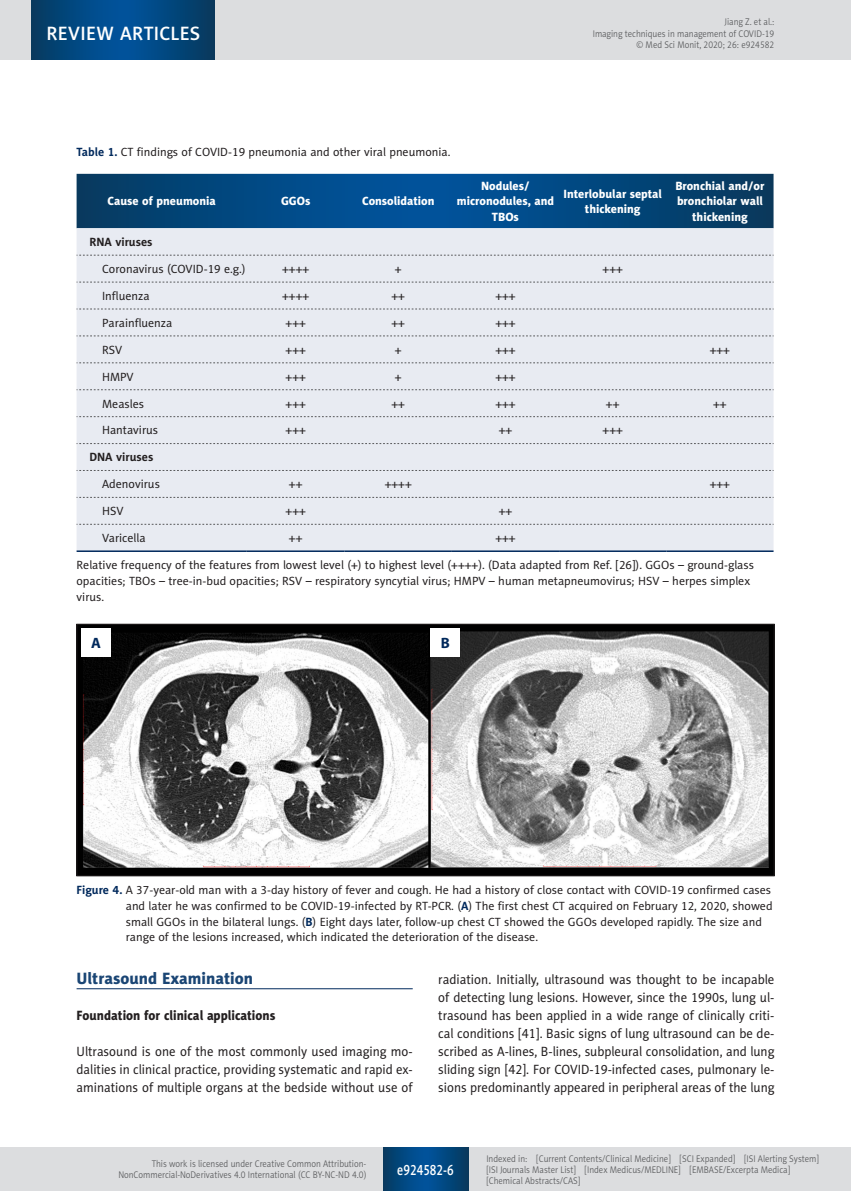
<style>
.page{position:relative;width:851px;height:1191px;background:#fff}
.page>*{position:absolute;margin:0;border:0;box-sizing:border-box;transform-origin:0 0}
.t1{font:19.5px "Naomi Sans EFN Medium";letter-spacing:.015em;color:#fff}
.MSM_Headline_1{font:16.5px "Naomi Sans EFN Heavy";color:#1a4574}
.t2{font:15px "Naomi Sans EFN Medium";color:#fff;scale:.8 1}
.t3{font:700 15px "Myriad Pro";color:#00295c}
.MSM_Body{font:13.5px/18px "Naomi Sans EFN";color:#231f20;text-align:justify;scale:.95 1}
.MSM_Headline_2{font:13.5px "Naomi Sans EFN Heavy";color:#231f20;scale:.95 1}
.MSM_Rycina_tytul{font:12px/15.8px "Naomi Sans EFN";color:#231f20}
.MSM_Table_podpis_dol{font:12px/15.8px "Naomi Sans EFN";color:#231f20}
.MSM_Tabela_zawartosc{font:12px "Naomi Sans EFN";color:#231f20}
.MSM_Tabela_Head{font:12px/15.8px "Naomi Sans EFN Heavy";color:#fff;text-align:center}
.MSM_Tabela_tytul{font:12px "Naomi Sans EFN";color:#231f20}
.MSM_Tabela_zawartosc-2{font:700 12px "Naomi Sans EFN";color:#231f20}
.t4{font:9.75px/11.2px "Naomi Sans EFN Light";color:#57585a;text-align:right;scale:.9 1}
.s1{font-weight:700;color:#00295c}
</style>
<div class="page">
<hr style="left:77px;top:988px;width:335px;height:1px;background:#00295c">
<svg style="left:77px;top:174px;width:696px;height:54px;background:#02477f"></svg>
<div style="left:77px;top:228px;width:696px;height:322px;background:#e8ebf2"></div>
<svg style="left:77px;top:255px;width:696px;height:1px"></svg>
<svg style="left:77px;top:282px;width:696px;height:1px"></svg>
<svg style="left:77px;top:309px;width:696px;height:1px"></svg>
<svg style="left:77px;top:336px;width:696px;height:1px"></svg>
<svg style="left:77px;top:362px;width:696px;height:1px"></svg>
<svg style="left:77px;top:389px;width:696px;height:1px"></svg>
<svg style="left:77px;top:416px;width:696px;height:1px"></svg>
<svg style="left:77px;top:443px;width:696px;height:1px"></svg>
<svg style="left:77px;top:470px;width:696px;height:1px"></svg>
<svg style="left:77px;top:497px;width:696px;height:1px"></svg>
<svg style="left:77px;top:524px;width:696px;height:1px"></svg>
<hr style="left:77px;top:550px;width:170px;height:2px;background:#00295c">
<hr style="left:247px;top:550px;width:97px;height:2px;background:#00295c">
<hr style="left:344px;top:550px;width:108px;height:2px;background:#00295c">
<hr style="left:452px;top:550px;width:107px;height:2px;background:#00295c">
<hr style="left:559px;top:550px;width:107px;height:2px;background:#00295c">
<hr style="left:666px;top:550px;width:107px;height:2px;background:#00295c">
<img style="left:79px;top:626px;width:693px;height:248px">
<div style="left:77px;top:624px;width:697px;height:252px;border:1px solid #231f20"></div>
<div style="left:81px;top:628px;width:30px;height:28px;background:#fff"></div>
<div style="left:430px;top:628px;width:30px;height:28px;background:#fff"></div>
<div style="left:0;top:1148px;width:850px;height:43px;background:#dcdddf"></div>
<svg style="left:383px;top:1147px;width:85px;height:43px;background:#02477e"></svg>
<div style="left:0;top:0;width:850px;height:60px;background:#dcdddf"></div>
<hr style="left:850px;top:0;width:1px;height:60px;background:#dcdddf">
<svg style="left:32px;top:0;width:183px;height:60px;background:#02477e"></svg>
<h1 class="t1" style="left:46px;top:22px;width:155px">REVIEW ARTICLES</h1>
<p class="MSM_Tabela_tytul" style="left:77px;top:145px;width:375px"><span class="s1">Table 1.</span> CT findings of COVID-19 pneumonia and other viral pneumonia.</p>
<p class="t4" style="left:592px;top:16px;width:203px">Jiang Z. et al.:<br>Imaging techniques in management of COVID-19 © Med Sci Monit, 2020; 26: e924582</p>
<p class="MSM_Tabela_Head" style="left:107px;top:193px;width:110px">Cause of pneumonia</p>
<p class="MSM_Tabela_Head" style="left:281px;top:193px;width:31px">GGOs</p>
<p class="MSM_Tabela_Head" style="left:362px;top:193px;width:74px">Consolidation</p>
<p class="MSM_Tabela_Head" style="left:457px;top:177px;width:99px">Nodules/ micronodules, and<br>TBOs</p>
<p class="MSM_Tabela_Head" style="left:563px;top:185px;width:100px">Interlobular septal thickening</p>
<p class="MSM_Tabela_Head" style="left:675px;top:177px;width:90px">Bronchial and/or bronchiolar wall thickening</p>
<p class="MSM_Tabela_zawartosc-2" style="left:89px;top:235px;width:65px">RNA viruses</p>
<p class="MSM_Tabela_zawartosc" style="left:102px;top:262px;width:145px">Coronavirus (COVID-19 e.g.)</p>
<p class="MSM_Tabela_zawartosc" style="left:282px;top:262px;width:29px">++++</p>
<p class="MSM_Tabela_zawartosc" style="left:395px;top:262px;width:8px">+</p>
<p class="MSM_Tabela_zawartosc" style="left:602px;top:262px;width:22px">+++</p>
<p class="MSM_Tabela_zawartosc" style="left:102px;top:289px;width:49px">Influenza</p>
<p class="MSM_Tabela_zawartosc" style="left:282px;top:289px;width:29px">++++</p>
<p class="MSM_Tabela_zawartosc" style="left:391px;top:289px;width:15px">++</p>
<p class="MSM_Tabela_zawartosc" style="left:495px;top:289px;width:22px">+++</p>
<p class="MSM_Tabela_zawartosc" style="left:102px;top:316px;width:72px">Parainfluenza</p>
<p class="MSM_Tabela_zawartosc" style="left:285px;top:316px;width:22px">+++</p>
<p class="MSM_Tabela_zawartosc" style="left:391px;top:316px;width:15px">++</p>
<p class="MSM_Tabela_zawartosc" style="left:495px;top:316px;width:22px">+++</p>
<p class="MSM_Tabela_zawartosc" style="left:102px;top:343px;width:22px">RSV</p>
<p class="MSM_Tabela_zawartosc" style="left:285px;top:343px;width:22px">+++</p>
<p class="MSM_Tabela_zawartosc" style="left:395px;top:343px;width:8px">+</p>
<p class="MSM_Tabela_zawartosc" style="left:495px;top:343px;width:22px">+++</p>
<p class="MSM_Tabela_zawartosc" style="left:709px;top:343px;width:22px">+++</p>
<p class="MSM_Tabela_zawartosc" style="left:102px;top:370px;width:33px">HMPV</p>
<p class="MSM_Tabela_zawartosc" style="left:285px;top:370px;width:22px">+++</p>
<p class="MSM_Tabela_zawartosc" style="left:395px;top:370px;width:8px">+</p>
<p class="MSM_Tabela_zawartosc" style="left:495px;top:370px;width:22px">+++</p>
<p class="MSM_Tabela_zawartosc" style="left:102px;top:396px;width:43px">Measles</p>
<p class="MSM_Tabela_zawartosc" style="left:285px;top:396px;width:22px">+++</p>
<p class="MSM_Tabela_zawartosc" style="left:391px;top:396px;width:15px">++</p>
<p class="MSM_Tabela_zawartosc" style="left:495px;top:396px;width:22px">+++</p>
<p class="MSM_Tabela_zawartosc" style="left:606px;top:396px;width:15px">++</p>
<p class="MSM_Tabela_zawartosc" style="left:713px;top:396px;width:15px">++</p>
<p class="MSM_Tabela_zawartosc" style="left:102px;top:423px;width:57px">Hantavirus</p>
<p class="MSM_Tabela_zawartosc" style="left:285px;top:423px;width:22px">+++</p>
<p class="MSM_Tabela_zawartosc" style="left:498px;top:423px;width:15px">++</p>
<p class="MSM_Tabela_zawartosc" style="left:602px;top:423px;width:22px">+++</p>
<p class="MSM_Tabela_zawartosc-2" style="left:89px;top:450px;width:65px">DNA viruses</p>
<p class="MSM_Tabela_zawartosc" style="left:102px;top:477px;width:59px">Adenovirus</p>
<p class="MSM_Tabela_zawartosc" style="left:289px;top:477px;width:15px">++</p>
<p class="MSM_Tabela_zawartosc" style="left:384px;top:477px;width:29px">++++</p>
<p class="MSM_Tabela_zawartosc" style="left:709px;top:477px;width:22px">+++</p>
<p class="MSM_Tabela_zawartosc" style="left:102px;top:504px;width:23px">HSV</p>
<p class="MSM_Tabela_zawartosc" style="left:285px;top:504px;width:22px">+++</p>
<p class="MSM_Tabela_zawartosc" style="left:498px;top:504px;width:15px">++</p>
<p class="MSM_Tabela_zawartosc" style="left:102px;top:531px;width:45px">Varicella</p>
<p class="MSM_Tabela_zawartosc" style="left:289px;top:531px;width:15px">++</p>
<p class="MSM_Tabela_zawartosc" style="left:495px;top:531px;width:22px">+++</p>
<p class="MSM_Table_podpis_dol" style="left:77px;top:557px;width:678px">Relative frequency of the features from lowest level (+) to highest level (++++). (Data adapted from Ref. [26]). GGOs – ground-glass opacities; TBOs – tree-in-bud opacities; RSV – respiratory syncytial virus; HMPV – human metapneumovirus; HSV – herpes simplex virus.</p>
<p class="t3" style="left:91px;top:633px;width:11px">A</p>
<p class="t3" style="left:440px;top:633px;width:11px">B</p>
<p class="MSM_Rycina_tytul" style="left:126px;top:882px;width:648px;text-indent:-49px"><span class="s1">Figure 4.</span> A 37-year-old man with a 3-day history of fever and cough. He had a history of close contact with COVID-19 confirmed cases and later he was confirmed to be COVID-19-infected by RT-PCR. (<span class="s1">A</span>) The first chest CT acquired on February 12, 2020, showed small GGOs in the bilateral lungs. (<span class="s1">B</span>) Eight days later, follow-up chest CT showed the GGOs developed rapidly. The size and range of the lesions increased, which indicated the deterioration of the disease.</p>
<p class="MSM_Headline_1" style="left:77px;top:968px;width:178px">Ultrasound Examination</p>
<p class="MSM_Headline_2" style="left:77px;top:1007px;width:211px">Foundation for clinical applications</p>
<p class="MSM_Body" style="left:77px;top:1042px;width:355px">Ultrasound is one of the most commonly used imaging mo&shy;dalities in clinical practice, providing systematic and rapid ex&shy;aminations of multiple organs at the bedside without use of</p>
<p class="MSM_Body" style="left:438px;top:970px;width:355px">radiation. Initially, ultrasound was thought to be incapable of detecting lung lesions. However, since the 1990s, lung ul&shy;trasound has been applied in a wide range of clinically criti&shy;cal conditions [41]. Basic signs of lung ultrasound can be de&shy;scribed as A-lines, B-lines, subpleural consolidation, and lung sliding sign [42]. For COVID-19-infected cases, pulmonary le&shy;sions predominantly appeared in peripheral areas of the lung</p>
<p class="t4" style="left:118px;top:1158px;width:277px">This work is licensed under Creative Common Attribution-<br>NonCommercial-NoDerivatives 4.0 International (CC BY-NC-ND 4.0)</p>
<p class="t2" style="left:397px;top:1160px;width:72px">e924582-6</p>
<p class="t4" style="left:486px;top:1152px;width:371px;text-align:left">Indexed in: [Current Contents/Clinical Medicine] [SCI Expanded] [ISI Alerting System] [ISI Journals Master List] [Index Medicus/MEDLINE] [EMBASE/Excerpta Medica] [Chemical Abstracts/CAS]</p>
</div>
